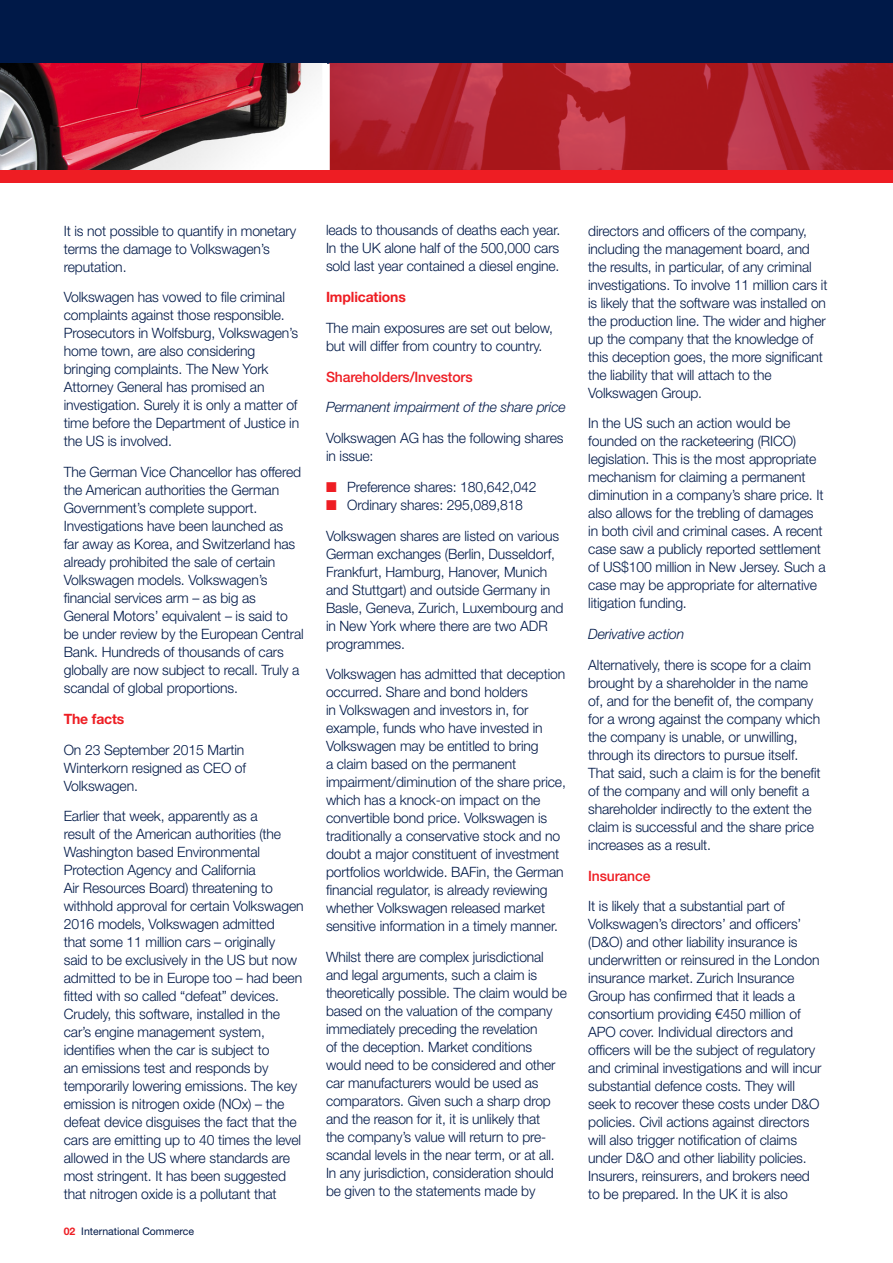
<style>
.page{position:relative;width:893px;height:1263px;background:#fff}
.page>*{position:absolute;margin:0;border:0;box-sizing:border-box;transform-origin:0 0}
.t1{font:300 14.25px/18px "Helvetica Neue LT Std";letter-spacing:-.01em;color:#001948}
.t2{font:italic 300 14.25px "Helvetica Neue LT Std";letter-spacing:-.01em;color:#001948}
.t3{font:500 14.25px "Helvetica Neue LT Std";letter-spacing:-.01em;color:#ee1d23}
.t4{font:700 14.25px "Helvetica Neue LT Std";letter-spacing:-.01em;color:#ee1d23}
.t5{font:10.5px "Helvetica Neue LT Std";color:#001948}
.s1{font-weight:700;color:#ee1d23}
.s2{color:#ee1d23}
</style>
<div class="page">
<div style="left:0;top:0;width:893px;height:170px;background:#001948"></div>
<img style="left:0;top:64px;width:322px;height:106px">
<img style="left:330px;top:64px;width:563px;height:106px">
<div style="left:322px;top:64px;width:8px;height:106px;background:#fff"></div>
<div style="left:0;top:170px;width:893px;height:13px;background:#ee1d23"></div>
<p class="t1" style="left:64px;top:221px;width:234px">It is not possible to quantify in monetary terms the damage to Volkswagen’s reputation.</p>
<p class="t1" style="left:64px;top:288px;width:237px">Volkswagen has vowed to file criminal complaints against those responsible.<br>Prosecutors in Wolfsburg, Volkswagen’s home town, are also considering bringing complaints. The New York Attorney General has promised an investigation. Surely it is only a matter of time before the Department of Justice in the US is involved.</p>
<p class="t1" style="left:64px;top:463px;width:241px">The German Vice Chancellor has offered the American authorities the German Government’s complete support.<br>Investigations have been launched as<br>far away as Korea, and Switzerland has already prohibited the sale of certain Volkswagen models. Volkswagen’s financial services arm – as big as General Motors’ equivalent – is said to be under review by the European Central Bank. Hundreds of thousands of cars globally are now subject to recall. Truly a scandal of global proportions.</p>
<p class="t4" style="left:64px;top:710px;width:62px">The facts</p>
<p class="t1" style="left:64px;top:740px;width:184px">On 23 September 2015 Martin<br>Winterkorn resigned as CEO of<br>Volkswagen.</p>
<p class="t1" style="left:64px;top:807px;width:241px">Earlier that week, apparently as a<br>result of the American authorities (the Washington based Environmental Protection Agency and California<br>Air Resources Board) threatening to withhold approval for certain Volkswagen 2016 models, Volkswagen admitted<br>that some 11 million cars – originally<br>said to be exclusively in the US but now admitted to be in Europe too – had been fitted with so called “defeat” devices.<br>Crudely, this software, installed in the car’s engine management system, identifies when the car is subject to<br>an emissions test and responds by temporarily lowering emissions. The key emission is nitrogen oxide (NOx) – the defeat device disguises the fact that the cars are emitting up to 40 times the level allowed in the US where standards are most stringent. It has been suggested that nitrogen oxide is a pollutant that</p>
<p class="t5" style="left:64px;top:1225px;width:132px"><span class="s1">02</span> International Commerce</p>
<p class="t1" style="left:326px;top:221px;width:236px;text-align:justify">leads to thousands of deaths each year.<br>In the UK alone half of the 500,000 cars sold last year contained a diesel engine.</p>
<p class="t4" style="left:326px;top:288px;width:81px">Implications</p>
<p class="t1" style="left:326px;top:319px;width:229px">The main exposures are set out below, but will differ from country to country.</p>
<p class="t3" style="left:326px;top:368px;width:148px">Shareholders/Investors</p>
<p class="t2" style="left:326px;top:399px;width:241px">Permanent impairment of the share price</p>
<p class="t1" style="left:326px;top:429px;width:239px">Volkswagen AG has the following shares in issue:</p>
<p class="t1" style="left:326px;top:478px;width:212px"><span class="s2">■</span> Preference shares: 180,642,042</p>
<p class="t1" style="left:326px;top:489px;width:235px;line-height:30.8px"><span class="s2">■</span> Ordinary shares: 295,089,818<br>Volkswagen shares are listed on various</p>
<p class="t1" style="left:326px;top:544px;width:239px">German exchanges (Berlin, Dusseldorf, Frankfurt, Hamburg, Hanover, Munich and Stuttgart) and outside Germany in Basle, Geneva, Zurich, Luxembourg and in New York where there are two ADR programmes.</p>
<p class="t1" style="left:326px;top:665px;width:241px">Volkswagen has admitted that deception occurred. Share and bond holders<br>in Volkswagen and investors in, for example, funds who have invested in Volkswagen may be entitled to bring<br>a claim based on the permanent impairment/diminution of the share price, which has a knock-on impact on the convertible bond price. Volkswagen is traditionally a conservative stock and no doubt a major constituent of investment portfolios worldwide. BAFin, the German financial regulator, is already reviewing whether Volkswagen released market sensitive information in a timely manner.</p>
<p class="t1" style="left:326px;top:948px;width:242px">Whilst there are complex jurisdictional and legal arguments, such a claim is theoretically possible. The claim would be based on the valuation of the company immediately preceding the revelation<br>of the deception. Market conditions would need to be considered and other car manufacturers would be used as comparators. Given such a sharp drop and the reason for it, it is unlikely that<br>the company’s value will return to pre&shy;scandal levels in the near term, or at all.<br>In any jurisdiction, consideration should be given to the statements made by</p>
<p class="t1" style="left:588px;top:221px;width:241px">directors and officers of the company, including the management board, and the results, in particular, of any criminal investigations. To involve 11 million cars it is likely that the software was installed on the production line. The wider and higher up the company that the knowledge of this deception goes, the more significant the liability that will attach to the Volkswagen Group.</p>
<p class="t1" style="left:588px;top:414px;width:239px">In the US such an action would be founded on the racketeering (RICO) legislation. This is the most appropriate mechanism for claiming a permanent diminution in a company’s share price. It also allows for the trebling of damages in both civil and criminal cases. A recent case saw a publicly reported settlement of US$100 million in New Jersey. Such a case may be appropriate for alternative litigation funding.</p>
<p class="t2" style="left:588px;top:625px;width:98px">Derivative action</p>
<p class="t1" style="left:588px;top:655px;width:234px">Alternatively, there is scope for a claim brought by a shareholder in the name of, and for the benefit of, the company for a wrong against the company which the company is unable, or unwilling, through its directors to pursue itself.<br>That said, such a claim is for the benefit of the company and will only benefit a shareholder indirectly to the extent the claim is successful and the share price increases as a result.</p>
<p class="t3" style="left:588px;top:867px;width:64px">Insurance</p>
<p class="t1" style="left:588px;top:897px;width:235px">It is likely that a substantial part of Volkswagen’s directors’ and officers’ (D&amp;O) and other liability insurance is underwritten or reinsured in the London insurance market. Zurich Insurance Group has confirmed that it leads a consortium providing €450 million of APO cover. Individual directors and officers will be the subject of regulatory and criminal investigations and will incur substantial defence costs. They will seek to recover these costs under D&amp;O policies. Civil actions against directors will also trigger notification of claims under D&amp;O and other liability policies.<br>Insurers, reinsurers, and brokers need to be prepared. In the UK it is also</p>
</div>
